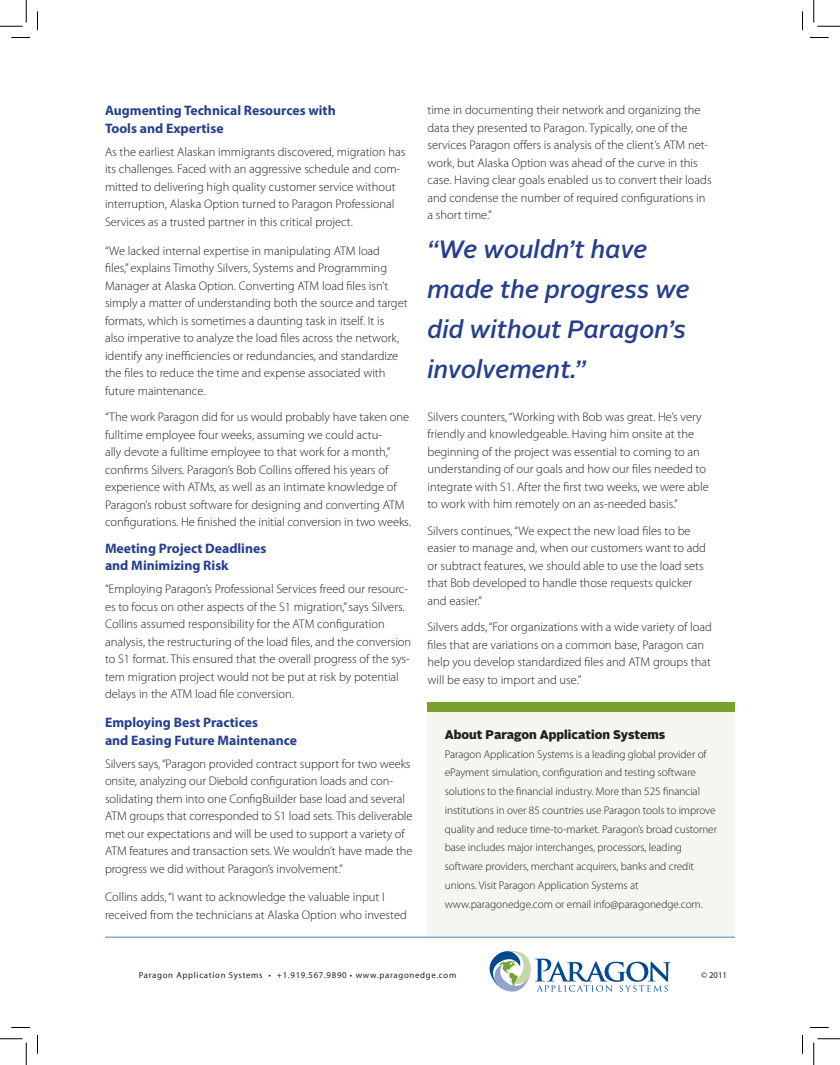
<style>
.page{position:relative;width:840px;height:1065px;background:#fff}
.page>*{position:absolute;margin:0;border:0;box-sizing:border-box;transform-origin:0 0}
.t1{font:italic 500 25px/40px "Alright Sans";color:#253f8e}
.Paragon_body_text{font:700 13.75px/17.5px "Myriad Pro";color:#253f8e}
.Paragon_body_text-2{font:300 12.5px/17.5px "Myriad Pro";color:#231f20}
.Paragon_body_text-3{font:900 12.5px "Alright Sans";color:#231f20}
.Paragon_body_text-4{font:300 11.25px/18.8px "Myriad Pro";letter-spacing:-.005em;color:#231f20}
.t2{font:8.75px "Myriad Pro";letter-spacing:.08em;color:#231f20}
</style>
<div class="page">
<div style="left:428px;top:712px;width:307px;height:226px;background:#f5f6ef"></div>
<div style="left:428px;top:702px;width:307px;height:10px;background:#78a22d"></div>
<hr style="left:105px;top:937px;width:630px;height:1px;background:#4a81bf">
<svg style="left:489px;top:950px;width:182px;height:42px"></svg>
<svg style="left:11px;top:37px;width:19px;height:1px"></svg>
<svg style="left:810px;top:37px;width:19px;height:1px"></svg>
<svg style="left:11px;top:1027px;width:19px;height:1px"></svg>
<svg style="left:810px;top:1027px;width:19px;height:1px"></svg>
<svg style="left:37px;top:11px;width:1px;height:19px"></svg>
<svg style="left:37px;top:1035px;width:1px;height:19px"></svg>
<svg style="left:802px;top:11px;width:1px;height:19px"></svg>
<svg style="left:802px;top:1035px;width:1px;height:19px"></svg>
<svg style="left:0;top:0;width:27px;height:27px"></svg>
<svg style="left:0;top:1039px;width:27px;height:26px"></svg>
<svg style="left:814px;top:0;width:26px;height:27px"></svg>
<svg style="left:814px;top:1039px;width:26px;height:26px"></svg>
<p class="Paragon_body_text" style="left:105px;top:102px;width:232px">Augmenting Technical Resources with<br>Tools and Expertise</p>
<p class="Paragon_body_text-2" style="left:105px;top:143px;width:302px">As the earliest Alaskan immigrants discovered, migration has its challenges. Faced with an aggressive schedule and com&shy;mitted to delivering high quality customer service without interruption, Alaska Option turned to Paragon Professional Services as a trusted partner in this critical project.</p>
<p class="Paragon_body_text-2" style="left:105px;top:242px;width:304px">“We lacked internal expertise in manipulating ATM load<br>files,” explains Timothy Silvers, Systems and Programming Manager at Alaska Option. Converting ATM load files isn’t simply a matter of understanding both the source and target formats, which is sometimes a daunting task in itself. It is<br>also imperative to analyze the load files across the network, identify any inefficiencies or redundancies, and standardize the files to reduce the time and expense associated with future maintenance.</p>
<p class="Paragon_body_text-2" style="left:105px;top:408px;width:307px">“The work Paragon did for us would probably have taken one fulltime employee four weeks, assuming we could actu-<br>ally devote a fulltime employee to that work for a month,” confirms Silvers. Paragon’s Bob Collins offered his years of experience with ATMs, as well as an intimate knowledge of Paragon’s robust software for designing and converting ATM configurations. He finished the initial conversion in two weeks.</p>
<p class="Paragon_body_text" style="left:105px;top:539px;width:163px">Meeting Project Deadlines and Minimizing Risk</p>
<p class="Paragon_body_text-2" style="left:105px;top:581px;width:308px">“Employing Paragon’s Professional Services freed our resourc&shy;es to focus on other aspects of the S1 migration,” says Silvers.<br>Collins assumed responsibility for the ATM configuration analysis, the restructuring of the load files, and the conversion to S1 format. This ensured that the overall progress of the sys&shy;tem migration project would not be put at risk by potential delays in the ATM load file conversion.</p>
<p class="Paragon_body_text" style="left:105px;top:714px;width:194px">Employing Best Practices<br>and Easing Future Maintenance</p>
<p class="Paragon_body_text-2" style="left:105px;top:755px;width:309px">Silvers says, “Paragon provided contract support for two weeks onsite, analyzing our Diebold configuration loads and con&shy;solidating them into one ConfigBuilder base load and several ATM groups that corresponded to S1 load sets. This deliverable met our expectations and will be used to support a variety of ATM features and transaction sets. We wouldn’t have made the progress we did without Paragon’s involvement.”</p>
<p class="Paragon_body_text-2" style="left:105px;top:889px;width:303px">Collins adds, “I want to acknowledge the valuable input I received from the technicians at Alaska Option who invested</p>
<p class="Paragon_body_text-2" style="left:428px;top:102px;width:286px">time in documenting their network and organizing the data they presented to Paragon. Typically, one of the services Paragon offers is analysis of the client’s ATM net&shy;work, but Alaska Option was ahead of the curve in this case. Having clear goals enabled us to convert their loads and condense the number of required configurations in a short time.”</p>
<p class="t1" style="left:428px;top:229px;width:264px">“We wouldn’t have made the progress we did without Paragon’s involvement.”</p>
<p class="Paragon_body_text-2" style="left:428px;top:408px;width:283px">Silvers counters, “Working with Bob was great. He’s very friendly and knowledgeable. Having him onsite at the beginning of the project was essential to coming to an understanding of our goals and how our files needed to integrate with S1. After the first two weeks, we were able to work with him remotely on an as-needed basis.”</p>
<p class="Paragon_body_text-2" style="left:428px;top:522px;width:280px">Silvers continues, “We expect the new load files to be easier to manage and, when our customers want to add or subtract features, we should able to use the load sets that Bob developed to handle those requests quicker and easier.”</p>
<p class="Paragon_body_text-2" style="left:428px;top:619px;width:286px">Silvers adds, “For organizations with a wide variety of load files that are variations on a common base, Paragon can help you develop standardized files and ATM groups that will be easy to import and use.”</p>
<p class="Paragon_body_text-3" style="left:445px;top:726px;width:222px">About Paragon Application Systems</p>
<p class="Paragon_body_text-4" style="left:445px;top:745px;width:274px">Paragon Application Systems is a leading global provider of ePayment simulation, configuration and testing software solutions to the financial industry. More than 525 financial institutions in over 85 countries use Paragon tools to improve quality and reduce time-to-market. Paragon’s broad customer base includes major interchanges, processors, leading software providers, merchant acquirers, banks and credit unions. Visit Paragon Application Systems at www.paragonedge.com or email info@paragonedge.com.</p>
<p class="t2" style="left:139px;top:970px;width:319px">Paragon Application Systems • +1.919.567.9890 • www.paragonedge.com</p>
<p class="t2" style="left:701px;top:970px;width:27px">© 2011</p>
</div>
